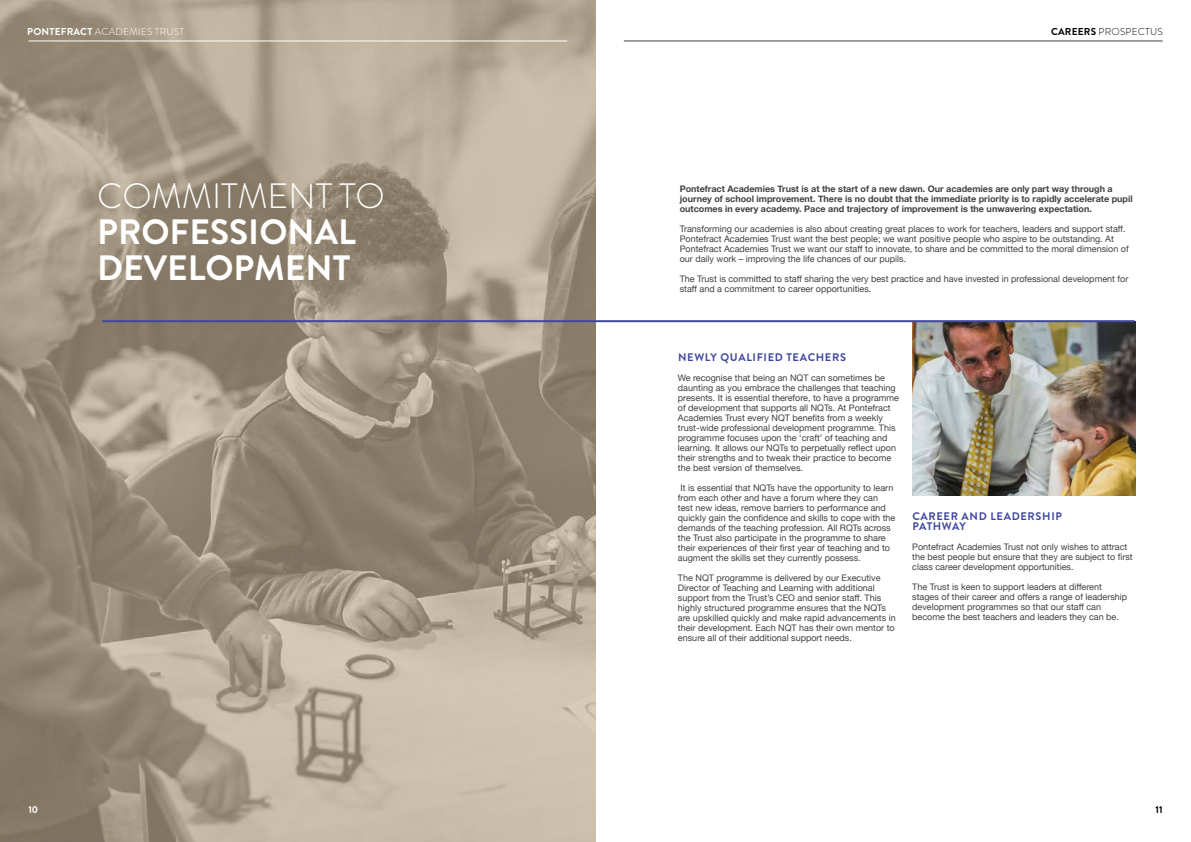
<style>
.page{position:relative;width:1191px;height:842px;background:#fff}
.page>*{position:absolute;margin:0;border:0;box-sizing:border-box;transform-origin:0 0}
.t1{font:700 35.2px/36px "Brandon Grotesque";color:#fff}
.t2{font:300 35.2px "Brandon Grotesque";color:#fff}
.t3{font:700 11px/10px "Brandon Grotesque";letter-spacing:.06em;color:#40489e}
.t4{font:300 10px "Brandon Grotesque";letter-spacing:.02em;color:#fff}
.t5{font:300 10px "Brandon Grotesque";letter-spacing:.02em;color:#000}
.t6{font:700 10px "Brandon Grotesque";color:#000}
.t7{font:700 10px "Brandon Grotesque";color:#fff}
.t8{font:9px/10px "Helvetica Neue";color:#414042}
.t9{font:700 9px/10px "Helvetica Neue";color:#414042}
.s1{font-weight:700}
</style>
<div class="page">
<hr style="left:624px;top:41px;width:538px;height:1px;background:#414042">
<img style="left:0;top:0;width:596px;height:842px">
<hr style="left:28px;top:41px;width:539px;height:1px;background:#fff">
<img style="left:912px;top:321px;width:223px;height:175px">
<hr style="left:102px;top:320px;width:1032px;height:2px;background:#40489e">
<p class="t4" style="left:27px;top:25px;width:158px"><span class="s1">PONTEFRACT</span> ACADEMIES TRUST</p>
<p class="t5" style="left:1051px;top:25px;width:113px"><span class="s1">CAREERS</span> PROSPECTUS</p>
<h1 class="t2" style="left:97px;top:172px;width:289px">COMMITMENT TO</h1>
<h1 class="t1" style="left:97px;top:214px;width:260px">PROFESSIONAL<br>DEVELOPMENT</h1>
<p class="t9" style="left:679px;top:184px;width:454px">Pontefract Academies Trust is at the start of a new dawn. Our academies are only part way through a journey of school improvement. There is no doubt that the immediate priority is to rapidly accelerate pupil outcomes in every academy. Pace and trajectory of improvement is the unwavering expectation.</p>
<p class="t8" style="left:679px;top:224px;width:450px">Transforming our academies is also about creating great places to work for teachers, leaders and support staff.<br>Pontefract Academies Trust want the best people; we want positive people who aspire to be outstanding. At Pontefract Academies Trust we want our staff to innovate, to share and be committed to the moral dimension of our daily work – improving the life chances of our pupils.</p>
<p class="t8" style="left:679px;top:274px;width:450px">The Trust is committed to staff sharing the very best practice and have invested in professional development for staff and a commitment to career opportunities.</p>
<p class="t3" style="left:678px;top:352px;width:169px">NEWLY QUALIFIED TEACHERS</p>
<p class="t8" style="left:678px;top:373px;width:223px">We recognise that being an NQT can sometimes be daunting as you embrace the challenges that teaching presents. It is essential therefore, to have a programme of development that supports all NQTs. At Pontefract Academies Trust every NQT benefits from a weekly trust-wide professional development programme. This programme focuses upon the ‘craft’ of teaching and learning. It allows our NQTs to perpetually reflect upon their strengths and to tweak their practice to become the best version of themselves.</p>
<p class="t8" style="left:678px;top:483px;width:219px">It is essential that NQTs have the opportunity to learn from each other and have a forum where they can<br>test new ideas, remove barriers to performance and quickly gain the confidence and skills to cope with the demands of the teaching profession. All RQTs across the Trust also participate in the programme to share their experiences of their first year of teaching and to augment the skills set they currently possess.</p>
<p class="t8" style="left:678px;top:573px;width:219px">The NQT programme is delivered by our Executive Director of Teaching and Learning with additional support from the Trust’s CEO and senior staff. This highly structured programme ensures that the NQTs are upskilled quickly and make rapid advancements in their development. Each NQT has their own mentor to ensure all of their additional support needs.</p>
<p class="t3" style="left:912px;top:512px;width:151px">CAREER AND LEADERSHIP<br>PATHWAY</p>
<p class="t8" style="left:912px;top:542px;width:222px">Pontefract Academies Trust not only wishes to attract the best people but ensure that they are subject to first class career development opportunities.</p>
<p class="t8" style="left:912px;top:582px;width:216px">The Trust is keen to support leaders at different stages of their career and offers a range of leadership development programmes so that our staff can become the best teachers and leaders they can be.</p>
<p class="t7" style="left:28px;top:802px;width:11px">10</p>
<p class="t6" style="left:1155px;top:802px;width:9px">11</p>
</div>
